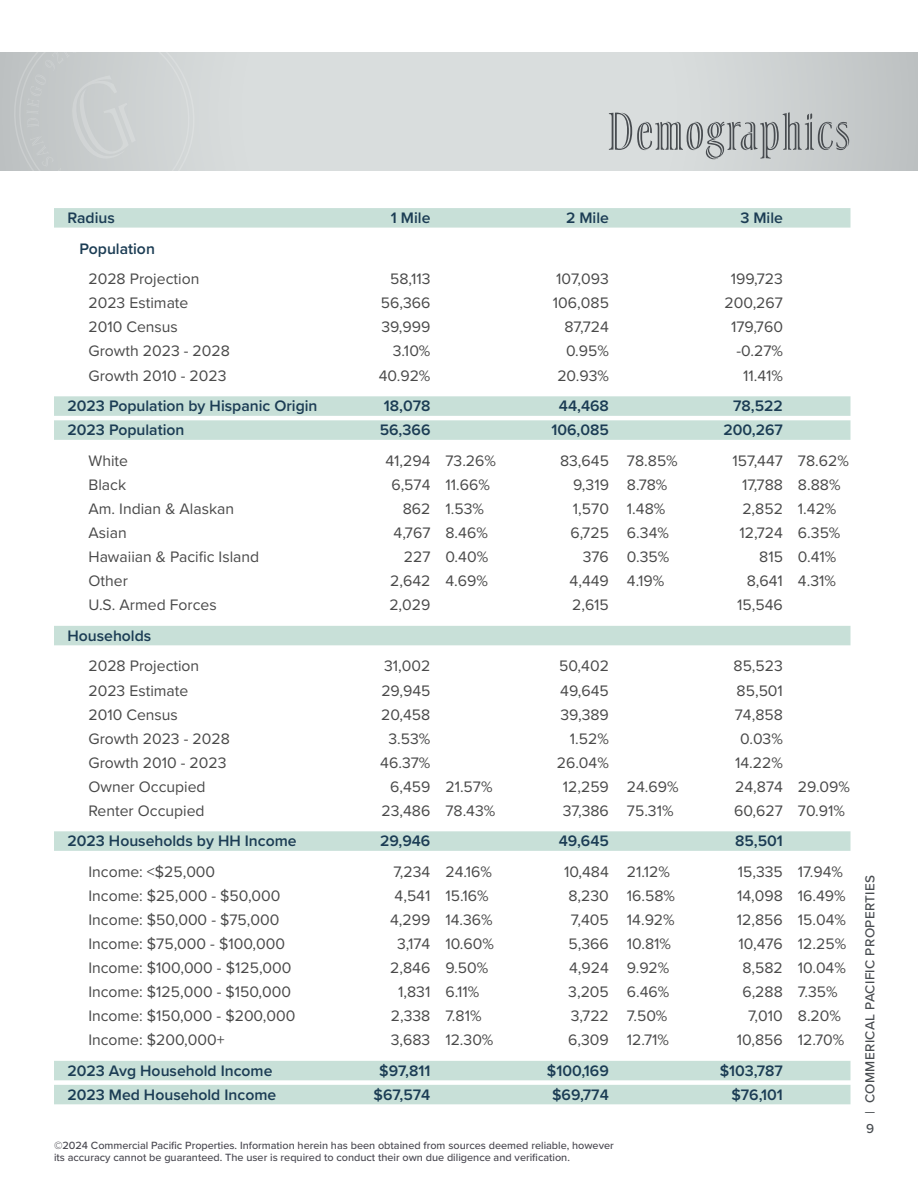
<style>
.page{position:relative;width:918px;height:1188px;background:#fff}
.page>*{position:absolute;margin:0;border:0;box-sizing:border-box;transform-origin:0 0}
.t1{font:52.5px "Summa Inline";letter-spacing:.025em;color:#484c50}
.t2{font:15.75px "Proxima Nova";color:#494949}
.t3{font:600 15.75px "Proxima Nova";color:#1b3c54}
.t4{font:500 13.5px "Proxima Nova";letter-spacing:.025em;color:#484c50}
.t5{font:500 10.8px/12px "Proxima Nova";color:#494850}
</style>
<div class="page">
<svg style="left:206px;top:52px;width:712px;height:118px;background:#d4d8d8"></svg>
<svg style="left:1px;top:52px;width:205px;height:119px"></svg>
<svg style="left:7px;top:52px;width:193px;height:119px;background:#cacece"></svg>
<img style="left:0;top:0;width:1px;height:1188px">
<div style="left:54px;top:208px;width:796px;height:20px;background:#c8e0d8"></div>
<div style="left:54px;top:396px;width:796px;height:20px;background:#c8e0d8"></div>
<div style="left:54px;top:420px;width:796px;height:20px;background:#c8e0d8"></div>
<div style="left:54px;top:626px;width:796px;height:19px;background:#c8e0d8"></div>
<div style="left:54px;top:831px;width:796px;height:20px;background:#c8e0d8"></div>
<div style="left:54px;top:1061px;width:796px;height:19px;background:#c8e0d8"></div>
<div style="left:54px;top:1085px;width:796px;height:19px;background:#c8e0d8"></div>
<h1 class="t1" style="left:608px;top:102px;width:244px">Demographics</h1>
<p class="t3" style="left:68px;top:206px;width:49px">Radius</p>
<p class="t3" style="left:391px;top:206px;width:41px">1 Mile</p>
<p class="t3" style="left:566px;top:206px;width:44px">2 Mile</p>
<p class="t3" style="left:740px;top:206px;width:44px">3 Mile</p>
<p class="t3" style="left:80px;top:237px;width:77px">Population</p>
<p class="t2" style="left:88px;top:267px;width:112px">2028 Projection</p>
<p class="t2" style="left:390px;top:267px;width:42px">58,113</p>
<p class="t2" style="left:556px;top:267px;width:54px">107,093</p>
<p class="t2" style="left:731px;top:267px;width:54px">199,723</p>
<p class="t2" style="left:88px;top:291px;width:101px">2023 Estimate</p>
<p class="t2" style="left:381px;top:291px;width:51px">56,366</p>
<p class="t2" style="left:553px;top:291px;width:57px">106,085</p>
<p class="t2" style="left:725px;top:291px;width:60px">200,267</p>
<p class="t2" style="left:88px;top:316px;width:91px">2010 Census</p>
<p class="t2" style="left:381px;top:316px;width:51px">39,999</p>
<p class="t2" style="left:565px;top:316px;width:46px">87,724</p>
<p class="t2" style="left:731px;top:316px;width:53px">179,760</p>
<p class="t2" style="left:88px;top:340px;width:143px">Growth 2023 - 2028</p>
<p class="t2" style="left:393px;top:340px;width:39px">3.10%</p>
<p class="t2" style="left:566px;top:340px;width:44px">0.95%</p>
<p class="t2" style="left:737px;top:340px;width:48px">-0.27%</p>
<p class="t2" style="left:88px;top:364px;width:140px">Growth 2010 - 2023</p>
<p class="t2" style="left:379px;top:364px;width:53px">40.92%</p>
<p class="t2" style="left:557px;top:364px;width:53px">20.93%</p>
<p class="t2" style="left:743px;top:364px;width:41px">11.41%</p>
<p class="t3" style="left:67px;top:394px;width:252px">2023 Population by Hispanic Origin</p>
<p class="t3" style="left:384px;top:394px;width:48px">18,078</p>
<p class="t3" style="left:559px;top:394px;width:52px">44,468</p>
<p class="t3" style="left:733px;top:394px;width:51px">78,522</p>
<p class="t3" style="left:67px;top:418px;width:118px">2023 Population</p>
<p class="t3" style="left:380px;top:418px;width:52px">56,366</p>
<p class="t3" style="left:551px;top:418px;width:59px">106,085</p>
<p class="t3" style="left:724px;top:418px;width:61px">200,267</p>
<p class="t2" style="left:88px;top:449px;width:41px">White</p>
<p class="t2" style="left:385px;top:449px;width:112px">41,294 73.26%</p>
<p class="t2" style="left:560px;top:449px;width:119px">83,645 78.85%</p>
<p class="t2" style="left:732px;top:449px;width:118px">157,447 78.62%</p>
<p class="t2" style="left:88px;top:473px;width:39px">Black</p>
<p class="t2" style="left:391px;top:473px;width:100px">6,574 11.66%</p>
<p class="t2" style="left:573px;top:473px;width:96px">9,319 8.78%</p>
<p class="t2" style="left:742px;top:473px;width:100px">17,788 8.88%</p>
<p class="t2" style="left:88px;top:497px;width:147px">Am. Indian &amp; Alaskan</p>
<p class="t2" style="left:403px;top:497px;width:83px">862 1.53%</p>
<p class="t2" style="left:573px;top:497px;width:94px">1,570 1.48%</p>
<p class="t2" style="left:742px;top:497px;width:96px">2,852 1.42%</p>
<p class="t2" style="left:88px;top:521px;width:40px">Asian</p>
<p class="t2" style="left:394px;top:521px;width:96px">4,767 8.46%</p>
<p class="t2" style="left:570px;top:521px;width:100px">6,725 6.34%</p>
<p class="t2" style="left:740px;top:521px;width:102px">12,724 6.35%</p>
<p class="t2" style="left:88px;top:545px;width:172px">Hawaiian &amp; Pacific Island</p>
<p class="t2" style="left:404px;top:545px;width:86px">227 0.40%</p>
<p class="t2" style="left:583px;top:545px;width:88px">376 0.35%</p>
<p class="t2" style="left:759px;top:545px;width:79px">815 0.41%</p>
<p class="t2" style="left:88px;top:569px;width:41px">Other</p>
<p class="t2" style="left:390px;top:569px;width:99px">2,642 4.69%</p>
<p class="t2" style="left:570px;top:569px;width:96px">4,449 4.19%</p>
<p class="t2" style="left:747px;top:569px;width:91px">8,641 4.31%</p>
<p class="t2" style="left:88px;top:593px;width:130px">U.S. Armed Forces</p>
<p class="t2" style="left:389px;top:593px;width:43px">2,029</p>
<p class="t2" style="left:572px;top:593px;width:38px">2,615</p>
<p class="t2" style="left:737px;top:593px;width:47px">15,546</p>
<p class="t3" style="left:67px;top:624px;width:85px">Households</p>
<p class="t2" style="left:88px;top:655px;width:112px">2028 Projection</p>
<p class="t2" style="left:384px;top:655px;width:48px">31,002</p>
<p class="t2" style="left:559px;top:655px;width:51px">50,402</p>
<p class="t2" style="left:734px;top:655px;width:51px">85,523</p>
<p class="t2" style="left:88px;top:679px;width:101px">2023 Estimate</p>
<p class="t2" style="left:381px;top:679px;width:51px">29,945</p>
<p class="t2" style="left:560px;top:679px;width:50px">49,645</p>
<p class="t2" style="left:737px;top:679px;width:48px">85,501</p>
<p class="t2" style="left:88px;top:703px;width:91px">2010 Census</p>
<p class="t2" style="left:381px;top:703px;width:51px">20,458</p>
<p class="t2" style="left:560px;top:703px;width:50px">39,389</p>
<p class="t2" style="left:735px;top:703px;width:50px">74,858</p>
<p class="t2" style="left:88px;top:727px;width:143px">Growth 2023 - 2028</p>
<p class="t2" style="left:388px;top:727px;width:43px">3.53%</p>
<p class="t2" style="left:570px;top:727px;width:41px">1.52%</p>
<p class="t2" style="left:740px;top:727px;width:44px">0.03%</p>
<p class="t2" style="left:88px;top:751px;width:140px">Growth 2010 - 2023</p>
<p class="t2" style="left:380px;top:751px;width:52px">46.37%</p>
<p class="t2" style="left:557px;top:751px;width:54px">26.04%</p>
<p class="t2" style="left:735px;top:751px;width:49px">14.22%</p>
<p class="t2" style="left:88px;top:775px;width:119px">Owner Occupied</p>
<p class="t2" style="left:390px;top:775px;width:104px">6,459 21.57%</p>
<p class="t2" style="left:563px;top:775px;width:117px">12,259 24.69%</p>
<p class="t2" style="left:735px;top:775px;width:116px">24,874 29.09%</p>
<p class="t2" style="left:88px;top:799px;width:118px">Renter Occupied</p>
<p class="t2" style="left:382px;top:799px;width:115px">23,486 78.43%</p>
<p class="t2" style="left:563px;top:799px;width:112px">37,386 75.31%</p>
<p class="t2" style="left:734px;top:799px;width:112px">60,627 70.91%</p>
<p class="t3" style="left:67px;top:829px;width:231px">2023 Households by HH Income</p>
<p class="t3" style="left:380px;top:829px;width:52px">29,946</p>
<p class="t3" style="left:559px;top:829px;width:52px">49,645</p>
<p class="t3" style="left:735px;top:829px;width:49px">85,501</p>
<p class="t2" style="left:88px;top:860px;width:128px">Income: &lt;$25,000</p>
<p class="t2" style="left:393px;top:860px;width:100px">7,234 24.16%</p>
<p class="t2" style="left:564px;top:860px;width:107px">10,484 21.12%</p>
<p class="t2" style="left:738px;top:860px;width:107px">15,335 17.94%</p>
<p class="t2" style="left:88px;top:884px;width:194px">Income: $25,000 - $50,000</p>
<p class="t2" style="left:395px;top:884px;width:96px">4,541 15.16%</p>
<p class="t2" style="left:568px;top:884px;width:108px">8,230 16.58%</p>
<p class="t2" style="left:737px;top:884px;width:110px">14,098 16.49%</p>
<p class="t2" style="left:88px;top:908px;width:192px">Income: $50,000 - $75,000</p>
<p class="t2" style="left:390px;top:908px;width:104px">4,299 14.36%</p>
<p class="t2" style="left:571px;top:908px;width:105px">7,405 14.92%</p>
<p class="t2" style="left:737px;top:908px;width:111px">12,856 15.04%</p>
<p class="t2" style="left:88px;top:932px;width:198px">Income: $75,000 - $100,000</p>
<p class="t2" style="left:397px;top:932px;width:98px">3,174 10.60%</p>
<p class="t2" style="left:569px;top:932px;width:104px">5,366 10.81%</p>
<p class="t2" style="left:739px;top:932px;width:109px">10,476 12.25%</p>
<p class="t2" style="left:88px;top:956px;width:205px">Income: $100,000 - $125,000</p>
<p class="t2" style="left:390px;top:956px;width:100px">2,846 9.50%</p>
<p class="t2" style="left:569px;top:956px;width:102px">4,924 9.92%</p>
<p class="t2" style="left:742px;top:956px;width:105px">8,582 10.04%</p>
<p class="t2" style="left:88px;top:980px;width:204px">Income: $125,000 - $150,000</p>
<p class="t2" style="left:398px;top:980px;width:83px">1,831 6.11%</p>
<p class="t2" style="left:568px;top:980px;width:103px">3,205 6.46%</p>
<p class="t2" style="left:742px;top:980px;width:97px">6,288 7.35%</p>
<p class="t2" style="left:88px;top:1004px;width:208px">Income: $150,000 - $200,000</p>
<p class="t2" style="left:391px;top:1004px;width:92px">2,338 7.81%</p>
<p class="t2" style="left:571px;top:1004px;width:98px">3,722 7.50%</p>
<p class="t2" style="left:748px;top:1004px;width:95px">7,010 8.20%</p>
<p class="t2" style="left:88px;top:1028px;width:138px">Income: $200,000+</p>
<p class="t2" style="left:391px;top:1028px;width:104px">3,683 12.30%</p>
<p class="t2" style="left:568px;top:1028px;width:102px">6,309 12.71%</p>
<p class="t2" style="left:737px;top:1028px;width:109px">10,856 12.70%</p>
<p class="t3" style="left:67px;top:1059px;width:207px">2023 Avg Household Income</p>
<p class="t3" style="left:379px;top:1059px;width:53px">$97,811</p>
<p class="t3" style="left:547px;top:1059px;width:63px">$100,169</p>
<p class="t3" style="left:720px;top:1059px;width:65px">$103,787</p>
<p class="t3" style="left:67px;top:1083px;width:210px">2023 Med Household Income</p>
<p class="t3" style="left:374px;top:1083px;width:58px">$67,574</p>
<p class="t3" style="left:552px;top:1083px;width:58px">$69,774</p>
<p class="t3" style="left:731px;top:1083px;width:53px">$76,101</p>
<p class="t5" style="left:54px;top:1139px;width:561px">©2024 Commercial Pacific Properties. Information herein has been obtained from sources deemed reliable, however its accuracy cannot be guaranteed. The user is required to conduct their own due diligence and verification.</p>
<p class="t4" style="left:860px;top:1114px;width:241px;rotate:-90deg">| COMMERICAL PACIFIC PROPERTIES</p>
<p class="t4" style="left:866px;top:1118px;width:10px">9</p>
</div>
